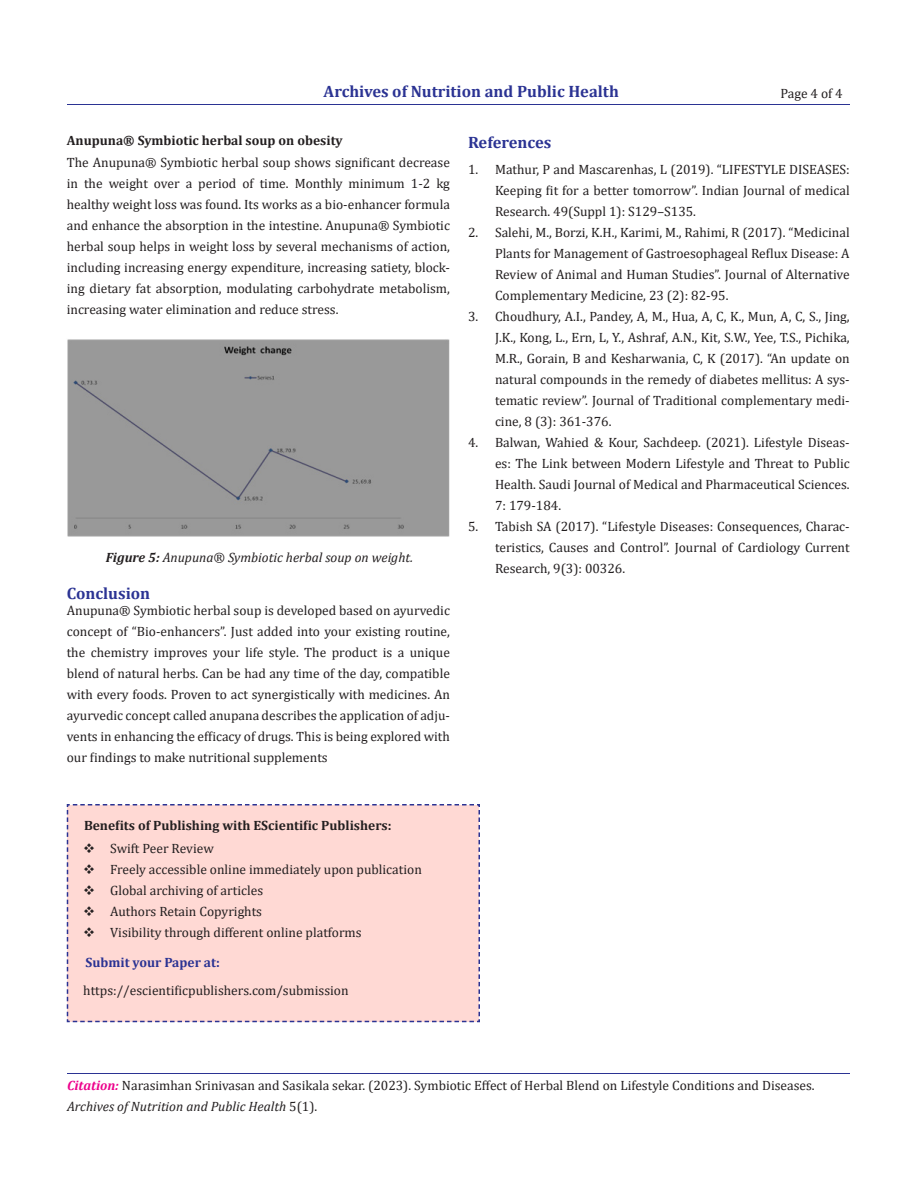
<style>
.page{position:relative;width:918px;height:1188px;background:#fff}
.page>*{position:absolute;margin:0;border:0;box-sizing:border-box;transform-origin:0 0}
.t1{font:700 16.5px "Cambria";color:#2b3393}
.t2{font:13.5px/21px "Cambria";color:#231f20;text-align:justify}
.t3{font:700 13.5px "Cambria";color:#231f20}
.t4{font:italic 13.5px "Cambria";color:#231f20}
.t5{font:700 13.5px "Cambria";color:#2b3393}
.s1{font-weight:700}
.s2{font-weight:700;font-style:italic;color:#ed028c}
.s3{font-style:italic}
</style>
<div class="page">
<hr style="left:67px;top:104px;width:782px;height:1px;background:#2b3393">
<hr style="left:67px;top:1073px;width:782px;height:1px;background:#2b3393">
<div style="left:67px;top:339px;width:383px;height:198px;background:#999"></div>
<div style="left:66px;top:804px;width:414px;height:219px;background:#ffd9d4"></div>
<p class="t1" style="left:324px;top:80px;width:297px">Archives of Nutrition and Public Health</p>
<p class="t2" style="left:780px;top:82px;width:64px">Page 4 of 4</p>
<p class="t3" style="left:67px;top:131px;width:278px">Anupuna® Symbiotic herbal soup on obesity</p>
<p class="t2" style="left:67px;top:151px;width:385px">The Anupuna® Symbiotic herbal soup shows significant decrease in the weight over a period of time. Monthly minimum 1-2 kg healthy weight loss was found. Its works as a bio-enhancer formula and enhance the absorption in the intestine. Anupuna® Symbiotic herbal soup helps in weight loss by several mechanisms of action, including increasing energy expenditure, increasing satiety, block&shy;ing dietary fat absorption, modulating carbohydrate metabolism, increasing water elimination and reduce stress.</p>
<p class="t4" style="left:106px;top:548px;width:309px"><span class="s1">Figure 5:</span> Anupuna® Symbiotic herbal soup on weight.</p>
<p class="t1" style="left:67px;top:582px;width:85px">Conclusion</p>
<p class="t2" style="left:67px;top:600px;width:385px">Anupuna® Symbiotic herbal soup is developed based on ayurvedic concept of “Bio-enhancers”. Just added into your existing routine, the chemistry improves your life style. The product is a unique blend of natural herbs. Can be had any time of the day, compatible with every foods. Proven to act synergistically with medicines. An ayurvedic concept called anupana describes the application of adju&shy;vents in enhancing the efficacy of drugs. This is being explored with our findings to make nutritional supplements</p>
<p class="t1" style="left:468px;top:131px;width:85px">References</p>
<p class="t2" style="left:495px;top:159px;width:356px;text-indent:-27px">1. Mathur, P and Mascarenhas, L (2019). “LIFESTYLE DISEASES:<br>Keeping fit for a better tomorrow”. Indian Journal of medical Research. 49(Suppl 1): S129–S135.</p>
<p class="t2" style="left:495px;top:222px;width:356px;text-indent:-27px">2. Salehi, M., Borzi, K.H., Karimi, M., Rahimi, R (2017). “Medicinal Plants for Management of Gastroesophageal Reflux Disease: A Review of Animal and Human Studies”. Journal of Alternative Complementary Medicine, 23 (2): 82-95.</p>
<p class="t2" style="left:495px;top:306px;width:356px;text-indent:-27px">3. Choudhury, A.I., Pandey, A, M., Hua, A, C, K., Mun, A, C, S., Jing, J.K., Kong, L., Ern, L, Y., Ashraf, A.N., Kit, S.W., Yee, T.S., Pichika, M.R., Gorain, B and Kesharwania, C, K (2017). “An update on natural compounds in the remedy of diabetes mellitus: A sys&shy;tematic review”. Journal of Traditional complementary medi&shy;cine, 8 (3): 361-376.</p>
<p class="t2" style="left:495px;top:432px;width:356px;text-indent:-27px">4. Balwan, Wahied &amp; Kour, Sachdeep. (2021). Lifestyle Diseas&shy;es: The Link between Modern Lifestyle and Threat to Public Health. Saudi Journal of Medical and Pharmaceutical Sciences.<br>7: 179-184.</p>
<p class="t2" style="left:495px;top:516px;width:356px;text-indent:-27px">5. Tabish SA (2017). “Lifestyle Diseases: Consequences, Charac&shy;teristics, Causes and Control”. Journal of Cardiology Current Research, 9(3): 00326.</p>
<p class="t3" style="left:84px;top:816px;width:309px">Benefits of Publishing with EScientific Publishers:</p>
<p class="t2" style="left:83px;top:838px;width:132px">❖ Swift Peer Review</p>
<p class="t2" style="left:83px;top:859px;width:340px">❖ Freely accessible online immediately upon publication</p>
<p class="t2" style="left:83px;top:880px;width:181px">❖ Global archiving of articles</p>
<p class="t2" style="left:83px;top:901px;width:180px">❖ Authors Retain Copyrights</p>
<p class="t2" style="left:83px;top:922px;width:280px">❖ Visibility through different online platforms</p>
<p class="t5" style="left:86px;top:953px;width:136px">Submit your Paper at:</p>
<p class="t2" style="left:83px;top:980px;width:267px">https://escientificpublishers.com/submission</p>
<p class="t2" style="left:67px;top:1075px;width:749px"><span class="s2">Citation:</span> Narasimhan Srinivasan and Sasikala sekar. (2023). Symbiotic Effect of Herbal Blend on Lifestyle Conditions and Diseases.<br><span class="s3">Archives of Nutrition and Public Health</span> 5(1).</p>
</div>
